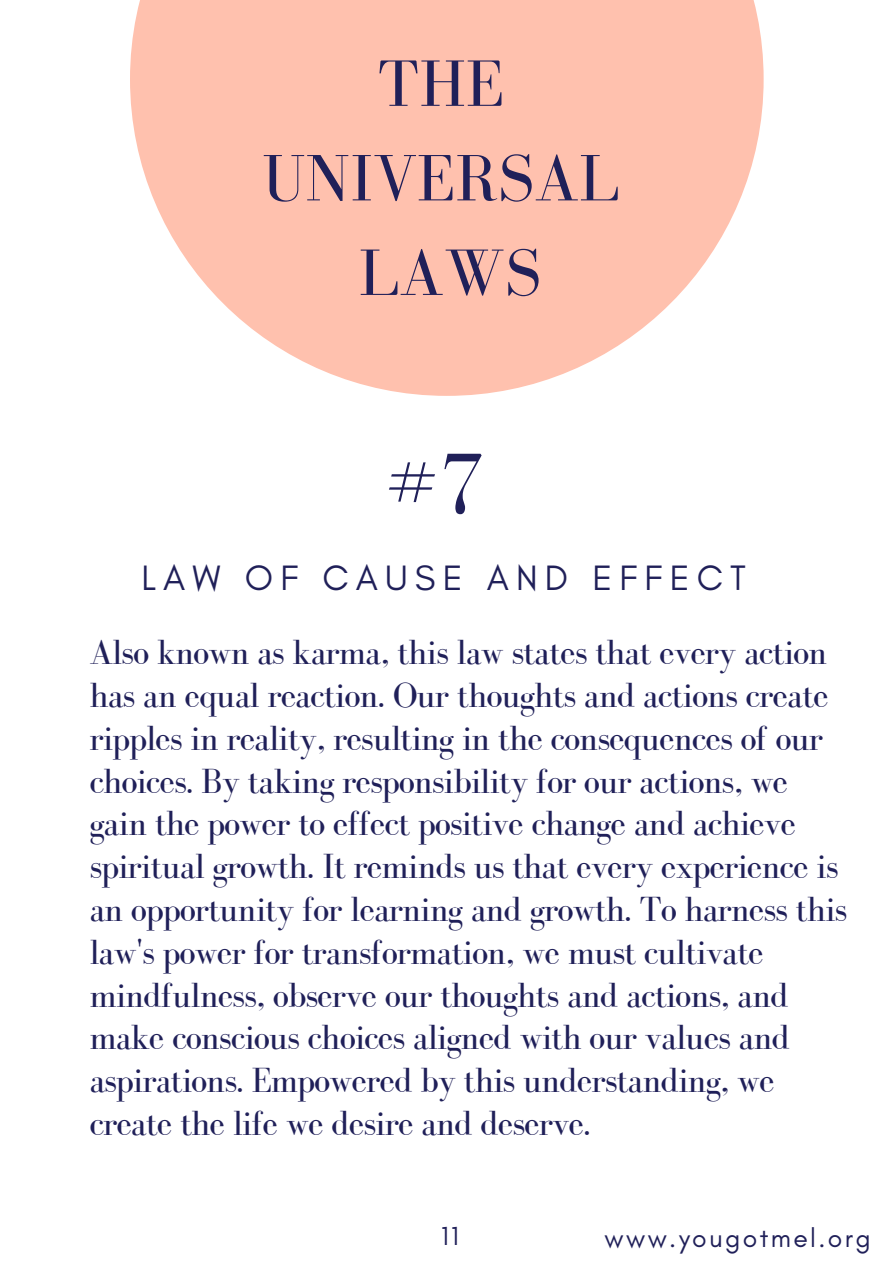
<style>
.page{position:relative;width:894px;height:1264px;background:#fff}
.page>*{position:absolute;margin:0;border:0;box-sizing:border-box;transform-origin:0 0}
.t1{font:89.85px "Bodoni FLF";color:#202059}
.t2{font:67.5px/94.5px "Bodoni FLF";color:#202059;text-align:center}
.t3{font:36px/42.8px "Bodoni FLF";letter-spacing:-.03em;color:#202059}
.t4{font:35.85px "Glacial Indifference";letter-spacing:.2em;color:#202059}
.t5{font:26.4px "Glacial Indifference";letter-spacing:.09em;color:#202059}
</style>
<div class="page">
<svg style="left:130px;top:0;width:633px;height:396px;fill:#ffc1ae"></svg>
<p class="t2" style="left:262px;top:36px;width:358px">THE<br>UNIVERSAL<br>LAWS</p>
<h2 class="t1" style="left:386px;top:434px;width:101px">#7</h2>
<p class="t4" style="left:141px;top:556px;width:606px">LAW OF CAUSE AND EFFECT</p>
<h1 class="t3" style="left:89px;top:631px;width:759px">Also known as karma, this law states that every action has an equal reaction. Our thoughts and actions create ripples in reality, resulting in the consequences of our choices. By taking responsibility for our actions, we gain the power to effect positive change and achieve spiritual growth. It reminds us that every experience is an opportunity for learning and growth. To harness this law's power for transformation, we must cultivate mindfulness, observe our thoughts and actions, and make conscious choices aligned with our values and aspirations. Empowered by this understanding, we create the life we desire and deserve.</h1>
<h3 class="t5" style="left:441px;top:1219px;width:19px">11</h3>
<p class="t5" style="left:604px;top:1221px;width:267px">www.yougotmel.org</p>
</div>
